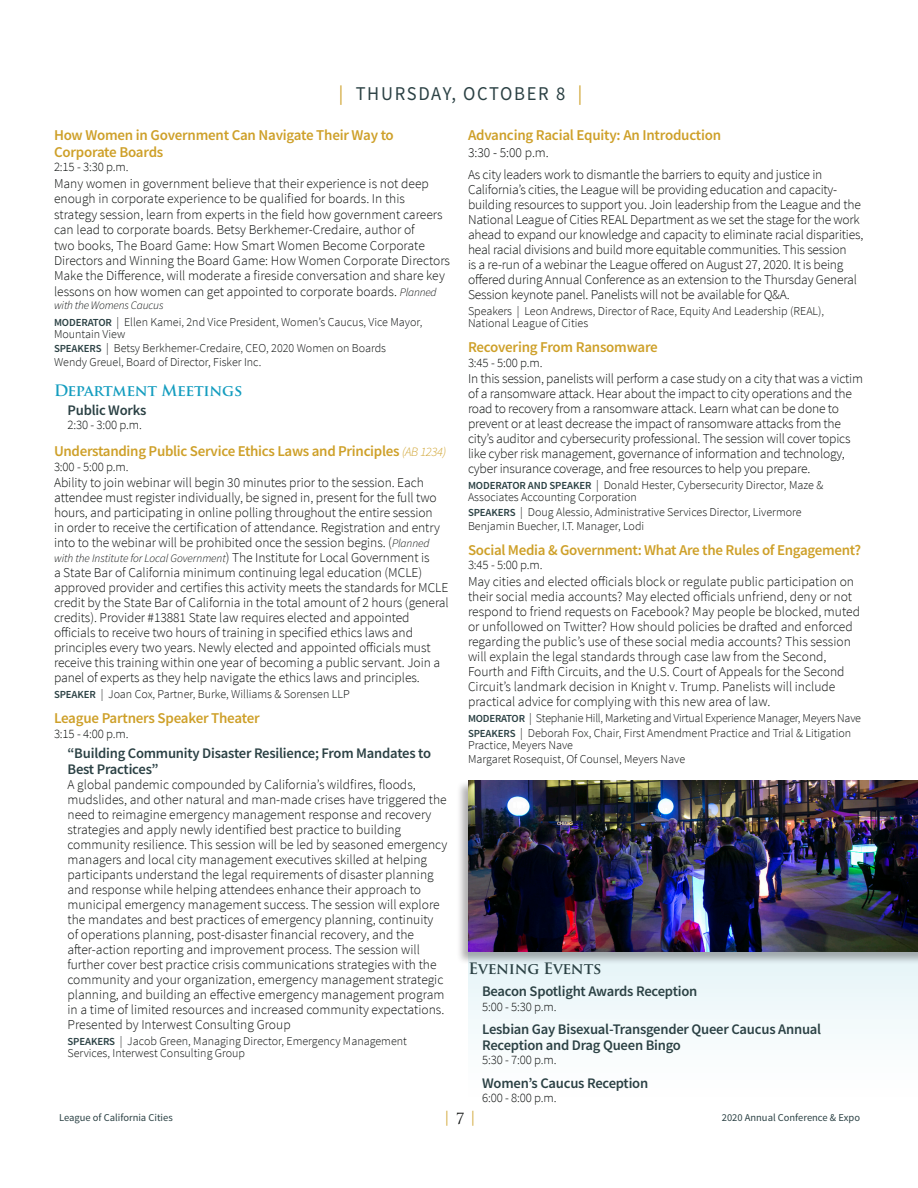
<style>
.page{position:relative;width:918px;height:1188px;background:#fff}
.page>*{position:absolute;margin:0;border:0;box-sizing:border-box;transform-origin:0 0}
.Page_Head{font:19.5px "Source Sans Pro";letter-spacing:.09em;color:#2b4144;scale:.95 1}
.Session_Head_Trajan{font:700 15.3px "Trajan Pro";letter-spacing:-.02em;color:#149dbf}
.Session_Head_Trajan-2{font:700 15.3px "Trajan Pro";letter-spacing:-.015em;color:#2b4144}
.SessionTitle{font:600 15px/16.5px "Source Sans Pro";letter-spacing:-.02em;color:#cea029}
.t1{font:15px "Trajan Pro";color:#cea029}
.SessionTitle2_Gray-i{font:600 14.7px/15.8px "Source Sans Pro";letter-spacing:-.015em;color:#2b4144}
.Session_Body{font:300 13.5px/15px "Source Sans Pro";letter-spacing:-.005em;color:#0b0e0d}
.Session_Body_indente{font:300 13.5px/15px "Source Sans Pro";color:#0b0e0d}
.Body{font:300 13.5px "Source Sans Pro";color:#0b0e0d}
.Time{font:300 12.75px "Source Sans Pro";letter-spacing:-.01em;color:#0b0e0d}
.Time_indented{font:300 12.75px "Source Sans Pro";letter-spacing:-.01em;color:#0b0e0d}
.Speaker{font:300 12px/12px "Source Sans Pro";color:#0b0e0d}
.Speakers-CA{font:300 12px/12px "Source Sans Pro";color:#0b0e0d}
.Speaker-2{font:300 12px "Source Sans Pro";letter-spacing:-.02em;color:#0b0e0d}
.Session_Body-2{font:italic 300 11.55px "Source Sans Pro";letter-spacing:-.005em;color:#0b0e0d}
.t2{font:10.5px "Source Sans Pro";color:#2b4144}
.s1{color:#cea029}
.s2{font-style:italic;font-size:11.55px}
.s3{font-weight:600;font-size:10.8px;color:#2b4144}
.s4{font-weight:300;font-style:italic;font-size:12.75px}
.s5{font-style:normal;font-size:13.5px}
.s6{color:#0b0e0d}
</style>
<div class="page">
<div style="left:468px;top:837px;width:450px;height:268px;background:linear-gradient(to right,#f4fafc,#f4fafc)"></div>
<div style="left:457px;top:781px;width:461px;height:184px;background:#231f20;opacity:.35"></div>
<img style="left:469px;top:781px;width:449px;height:171px">
<p class="Page_Head" style="left:339px;top:82px;width:258px"><span class="s1">|</span> THURSDAY, OCTOBER 8 <span class="s1">|</span></p>
<p class="SessionTitle" style="left:54px;top:127px;width:341px">How Women in Government Can Navigate Their Way to<br>Corporate Boards</p>
<p class="Time" style="left:54px;top:159px;width:76px">2:15 - 3:30 p.m.</p>
<p class="Session_Body" style="left:54px;top:176px;width:398px">Many women in government believe that their experience is not deep enough in corporate experience to be qualified for boards. In this strategy session, learn from experts in the field how government careers can lead to corporate boards. Betsy Berkhemer-Credaire, author of<br>two books, The Board Game: How Smart Women Become Corporate Directors and Winning the Board Game: How Women Corporate Directors Make the Difference, will moderate a fireside conversation and share key lessons on how women can get appointed to corporate boards. <span class="s2">Planned</span></p>
<p class="Session_Body-2" style="left:54px;top:298px;width:111px">with the Womens Caucus</p>
<p class="Speaker" style="left:54px;top:316px;width:370px"><span class="s3">MODERATOR</span> | Ellen Kamei, 2nd Vice President, Women’s Caucus, Vice Mayor,<br>Mountain View</p>
<p class="Speaker" style="left:54px;top:342px;width:334px"><span class="s3">SPEAKERS</span> | Betsy Berkhemer-Credaire, CEO, 2020 Women on Boards</p>
<p class="Speaker" style="left:54px;top:356px;width:209px">Wendy Greuel, Board of Director, Fisker Inc.</p>
<p class="Session_Head_Trajan" style="left:54px;top:381px;width:190px">Department Meetings</p>
<p class="SessionTitle2_Gray-i" style="left:68px;top:402px;width:81px">Public Works</p>
<p class="Time_indented" style="left:68px;top:417px;width:76px">2:30 - 3:00 p.m.</p>
<p class="SessionTitle" style="left:54px;top:443px;width:394px">Understanding Public Service Ethics Laws and Principles <span class="s4">(AB 1234)</span></p>
<p class="Time" style="left:54px;top:459px;width:76px">3:00 - 5:00 p.m.</p>
<p class="Session_Body" style="left:54px;top:475px;width:387px">Ability to join webinar will begin 30 minutes prior to the session. Each attendee must register individually, be signed in, present for the full two hours, and participating in online polling throughout the entire session in order to receive the certification of attendance. Registration and entry into to the webinar will be prohibited once the session begins. (<span class="s2">Planned</span></p>
<p class="Session_Body-2" style="left:54px;top:551px;width:377px">with the Institute for Local Government<span class="s5">) The Institute for Local Government is</span></p>
<p class="Session_Body" style="left:54px;top:565px;width:396px">a State Bar of California minimum continuing legal education (MCLE) approved provider and certifies this activity meets the standards for MCLE credit by the State Bar of California in the total amount of 2 hours (general credits). Provider #13881 State law requires elected and appointed officials to receive two hours of training in specified ethics laws and principles every two years. Newly elected and appointed officials must receive this training within one year of becoming a public servant. Join a panel of experts as they help navigate the ethics laws and principles.</p>
<p class="Speaker" style="left:54px;top:688px;width:297px"><span class="s3">SPEAKER</span> | Joan Cox, Partner, Burke, Williams &amp; Sorensen LLP</p>
<p class="SessionTitle" style="left:54px;top:710px;width:207px">League Partners Speaker Theater</p>
<p class="Time" style="left:54px;top:726px;width:76px">3:15 - 4:00 p.m.</p>
<p class="SessionTitle2_Gray-i" style="left:68px;top:745px;width:365px">“Building Community Disaster Resilience; From Mandates to<br>Best Practices”</p>
<p class="Session_Body_indente" style="left:68px;top:777px;width:381px">A global pandemic compounded by California’s wildfires, floods, mudslides, and other natural and man-made crises have triggered the need to reimagine emergency management response and recovery strategies and apply newly identified best practice to building community resilience. This session will be led by seasoned emergency managers and local city management executives skilled at helping participants understand the legal requirements of disaster planning and response while helping attendees enhance their approach to municipal emergency management success. The session will explore the mandates and best practices of emergency planning, continuity of operations planning, post-disaster financial recovery, and the after-action reporting and improvement process. The session will further cover best practice crisis communications strategies with the community and your organization, emergency management strategic planning, and building an effective emergency management program in a time of limited resources and increased community expectations.<br>Presented by Interwest Consulting Group</p>
<p class="Speakers-CA" style="left:68px;top:1035px;width:341px"><span class="s3">SPEAKERS</span> | Jacob Green, Managing Director, Emergency Management<br>Services, Interwest Consulting Group</p>
<p class="SessionTitle" style="left:468px;top:127px;width:255px">Advancing Racial Equity: An Introduction</p>
<p class="Body" style="left:468px;top:144px;width:82px">3:30 - 5:00 p.m.</p>
<p class="Session_Body" style="left:468px;top:167px;width:397px">As city leaders work to dismantle the barriers to equity and justice in California’s cities, the League will be providing education and capacity&shy;building resources to support you. Join leadership from the League and the National League of Cities REAL Department as we set the stage for the work ahead to expand our knowledge and capacity to eliminate racial disparities, heal racial divisions and build more equitable communities. This session<br>is a re-run of a webinar the League offered on August 27, 2020. It is being offered during Annual Conference as an extension to the Thursday General Session keynote panel. Panelists will not be available for Q&amp;A.</p>
<p class="Speaker" style="left:468px;top:305px;width:358px">Speakers | Leon Andrews, Director of Race, Equity And Leadership (REAL),<br>National League of Cities</p>
<p class="SessionTitle" style="left:468px;top:339px;width:191px">Recovering From Ransomware</p>
<p class="Time" style="left:468px;top:355px;width:76px">3:45 - 5:00 p.m.</p>
<p class="Session_Body" style="left:468px;top:371px;width:397px">In this session, panelists will perform a case study on a city that was a victim of a ransomware attack. Hear about the impact to city operations and the road to recovery from a ransomware attack. Learn what can be done to prevent or at least decrease the impact of ransomware attacks from the city’s auditor and cybersecurity professional. The session will cover topics like cyber risk management, governance of information and technology, cyber insurance coverage, and free resources to help you prepare.</p>
<p class="Speaker" style="left:468px;top:479px;width:357px"><span class="s3">MODERATOR AND SPEAKER</span> | Donald Hester, Cybersecurity Director, Maze &amp;<br>Associates Accounting Corporation</p>
<p class="Speaker" style="left:468px;top:506px;width:335px"><span class="s3">SPEAKERS</span> | Doug Alessio, Administrative Services Director, Livermore</p>
<p class="Speaker" style="left:468px;top:520px;width:178px">Benjamin Buecher, I.T. Manager, Lodi</p>
<p class="SessionTitle" style="left:468px;top:542px;width:395px">Social Media &amp; Government: What Are the Rules of Engagement?</p>
<p class="Time" style="left:468px;top:557px;width:76px">3:45 - 5:00 p.m.</p>
<p class="Session_Body" style="left:468px;top:574px;width:394px">May cities and elected officials block or regulate public participation on their social media accounts? May elected officials unfriend, deny or not respond to friend requests on Facebook? May people be blocked, muted or unfollowed on Twitter? How should policies be drafted and enforced regarding the public’s use of these social media accounts? This session will explain the legal standards through case law from the Second, Fourth and Fifth Circuits, and the U.S. Court of Appeals for the Second Circuit’s landmark decision in Knight v. Trump. Panelists will include practical advice for complying with this new area of law.</p>
<p class="Speaker-2" style="left:468px;top:711px;width:395px"><span class="s3">MODERATOR</span> | Stephanie Hill, Marketing and Virtual Experience Manager, Meyers Nave</p>
<p class="Speaker" style="left:468px;top:727px;width:385px"><span class="s3">SPEAKERS</span> | Deborah Fox, Chair, First Amendment Practice and Trial &amp; Litigation<br>Practice, Meyers Nave</p>
<p class="Speaker" style="left:468px;top:753px;width:219px">Margaret Rosequist, Of Counsel, Meyers Nave</p>
<p class="Session_Head_Trajan-2" style="left:469px;top:959px;width:134px">Evening Events</p>
<p class="SessionTitle2_Gray-i" style="left:482px;top:983px;width:217px">Beacon Spotlight Awards Reception</p>
<p class="Time_indented" style="left:482px;top:999px;width:76px">5:00 - 5:30 p.m.</p>
<p class="SessionTitle2_Gray-i" style="left:482px;top:1021px;width:341px">Lesbian Gay Bisexual-Transgender Queer Caucus Annual<br>Reception and Drag Queen Bingo</p>
<p class="Time_indented" style="left:482px;top:1052px;width:76px">5:30 - 7:00 p.m.</p>
<p class="SessionTitle2_Gray-i" style="left:482px;top:1075px;width:168px">Women’s Caucus Reception</p>
<p class="Time_indented" style="left:482px;top:1090px;width:76px">6:00 - 8:00 p.m.</p>
<p class="t2" style="left:59px;top:1111px;width:115px">League of California Cities</p>
<p class="t1" style="left:443px;top:1107px;width:35px">| <span class="s6">7</span> |</p>
<p class="t2" style="left:722px;top:1111px;width:140px">2020 Annual Conference &amp; Expo</p>
</div>
